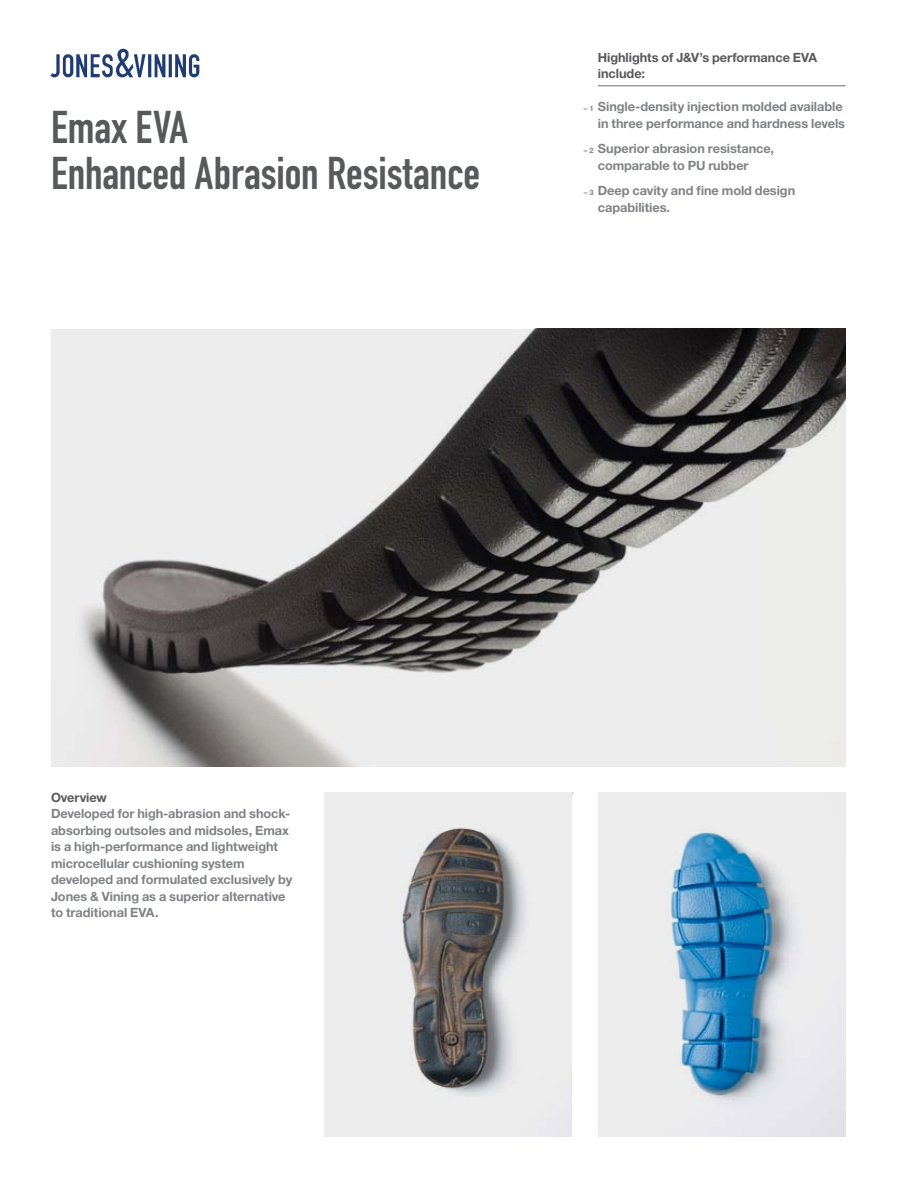
<style>
.page{position:relative;width:918px;height:1188px;background:#fff}
.page>*{position:absolute;margin:0;border:0;box-sizing:border-box;transform-origin:0 0}
.t1{font:45.3px/46.5px "DIN Engschrift";letter-spacing:-.005em;color:#58595b}
.t2{font:700 12.75px/16.5px "Helvetica Neue LT";letter-spacing:-.005em;color:#808285}
.t3{font:700 12.75px/16.5px "Helvetica Neue LT";letter-spacing:-.005em;color:#58595b}
.t4{font:700 7.5px "Helvetica Neue LT";color:#848688}
</style>
<div class="page">
<hr style="left:598px;top:85px;width:248px;height:1px;background:#6d6e71">
<img style="left:51px;top:329px;width:795px;height:437px">
<img style="left:324px;top:792px;width:248px;height:345px">
<img style="left:598px;top:792px;width:248px;height:345px">
<img style="left:50px;top:48px;width:150px;height:30px">
<h1 class="t1" style="left:51px;top:103px;width:431px">Emax EVA<br>Enhanced Abrasion Resistance</h1>
<p class="t3" style="left:598px;top:49px;width:221px">Highlights of J&amp;V’s performance EVA include:</p>
<p class="t2" style="left:598px;top:98px;width:249px">Single-density injection molded available in three performance and hardness levels</p>
<p class="t2" style="left:598px;top:140px;width:178px">Superior abrasion resistance, comparable to PU rubber</p>
<p class="t2" style="left:598px;top:182px;width:199px">Deep cavity and fine mold design capabilities.</p>
<p class="t4" style="left:584px;top:104px;width:11px">– 1</p>
<p class="t4" style="left:584px;top:146px;width:11px">– 2</p>
<p class="t4" style="left:584px;top:188px;width:11px">– 3</p>
<p class="t3" style="left:51px;top:789px;width:57px">Overview</p>
<p class="t2" style="left:51px;top:805px;width:243px">Developed for high-abrasion and shock&shy;absorbing outsoles and midsoles, Emax is a high-performance and lightweight microcellular cushioning system developed and formulated exclusively by Jones &amp; Vining as a superior alternative to traditional EVA.</p>
</div>
